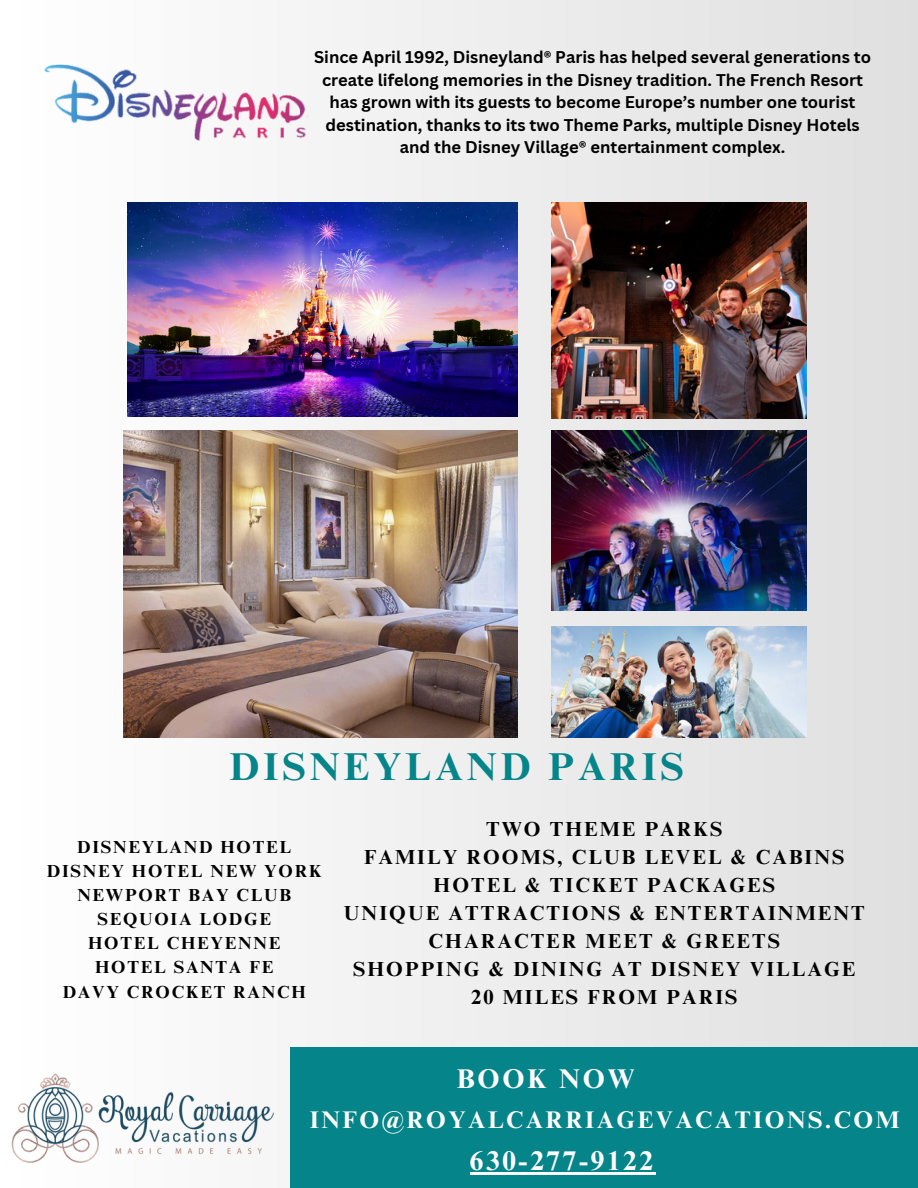
<style>
.page{position:relative;width:918px;height:1188px;background:#fff}
.page>*{position:absolute;margin:0;border:0;box-sizing:border-box;transform-origin:0 0}
.t1{font:700 38.85px "Times NRMT Pro";letter-spacing:.1em;color:#058489}
.t2{font:700 27px "Times NRMT Pro";letter-spacing:.1em;color:#fff}
.t3{font:700 24px "Times NRMT Pro";letter-spacing:.1em;color:#fff}
.t4{font:700 20.4px/28px "Times NRMT Pro";letter-spacing:.1em;color:#000;text-align:center}
.t5{font:700 17.4px/24px "Times NRMT Pro";letter-spacing:.1em;color:#000;text-align:center}
.t6{font:700 16.5px/22.5px "Canva Sans";color:#000;text-align:center}
</style>
<div class="page">
<div style="left:0;top:0;width:918px;height:1188px;background:linear-gradient(to right,#fff,#dededf)"></div>
<img style="left:127px;top:202px;width:391px;height:214px">
<img style="left:123px;top:430px;width:395px;height:307px">
<img style="left:551px;top:430px;width:256px;height:180px">
<img style="left:551px;top:626px;width:256px;height:112px">
<div style="left:291px;top:1047px;width:627px;height:141px;background:#058489"></div>
<img style="left:0;top:1033px;width:313px;height:155px">
<img style="left:45px;top:65px;width:263px;height:75px">
<img style="left:551px;top:202px;width:256px;height:216px">
<hr style="left:470px;top:1173px;width:186px;height:2px;background:#fff">
<h2 class="t6" style="left:314px;top:45px;width:558px">Since April 1992, Disneyland® Paris has helped several generations to create lifelong memories in the Disney tradition. The French Resort has grown with its guests to become Europe’s number one tourist destination, thanks to its two Theme Parks, multiple Disney Hotels and the Disney Village® entertainment complex.</h2>
<h1 class="t1" style="left:230px;top:752px;width:456px">DISNEYLAND PARIS</h1>
<h2 class="t5" style="left:47px;top:838px;width:276px">DISNEYLAND HOTEL<br>DISNEY HOTEL NEW YORK<br>NEWPORT BAY CLUB<br>SEQUOIA LODGE<br>HOTEL CHEYENNE<br>HOTEL SANTA FE<br>DAVY CROCKET RANCH</h2>
<h3 class="t4" style="left:344px;top:818px;width:522px">TWO THEME PARKS<br>FAMILY ROOMS, CLUB LEVEL &amp; CABINS<br>HOTEL &amp; TICKET PACKAGES<br>UNIQUE ATTRACTIONS &amp; ENTERTAINMENT<br>CHARACTER MEET &amp; GREETS<br>SHOPPING &amp; DINING AT DISNEY VILLAGE<br>20 MILES FROM PARIS</h3>
<p class="t2" style="left:457px;top:1069px;width:179px">BOOK NOW</p>
<h4 class="t3" style="left:310px;top:1111px;width:591px">INFO@ROYALCARRIAGEVACATIONS.COM</h4>
<h5 class="t2" style="left:470px;top:1151px;width:185px">630-277-9122</h5>
</div>
